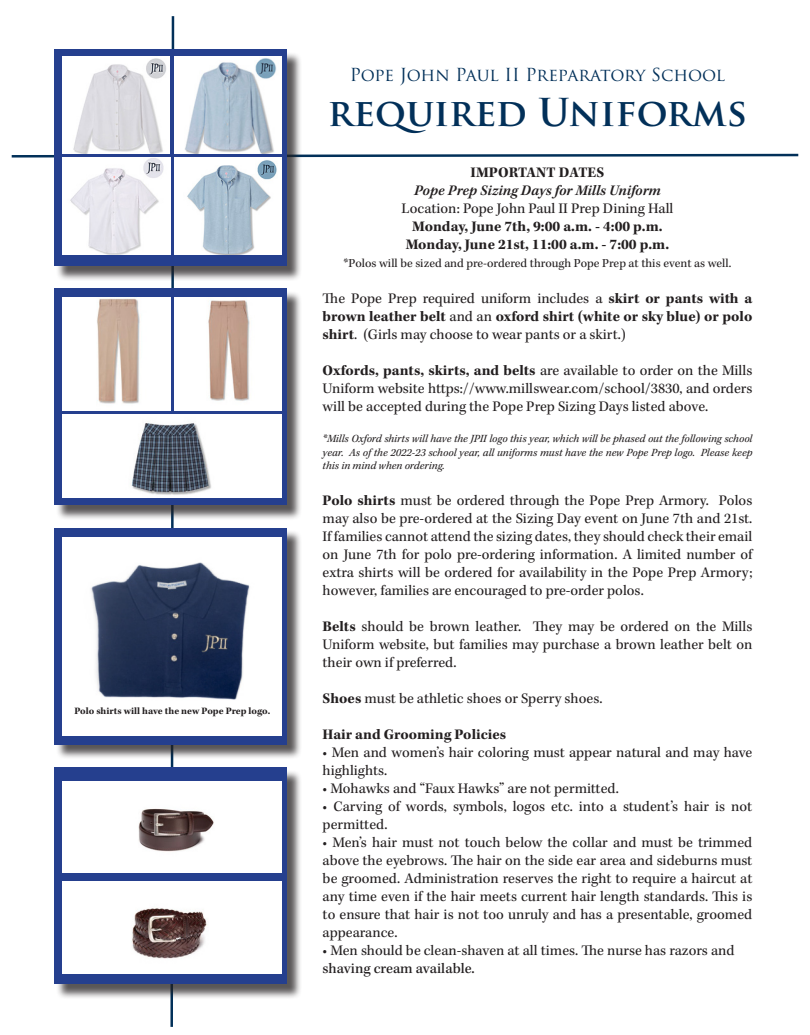
<style>
.page{position:relative;width:810px;height:1035px;background:#fff}
.page>*{position:absolute;margin:0;border:0;box-sizing:border-box;transform-origin:0 0}
.t1{font:700 37.5px "Trajan Pro";color:#023059}
.t2{font:17.5px "Trajan Pro";letter-spacing:-.015em;color:#023059}
.Body_Text{font:15px/18px "Kepler Std";color:#231f20;text-align:justify}
.Body_Text-2{font:700 15px "Kepler Std";color:#231f20}
.Body_Text-3{font:italic 600 15px "Kepler Std";color:#231f20}
.Body_Text-4{font:12.5px "Kepler Std";color:#231f20}
.Body_Text-5{font:italic 11.25px/13.5px "Kepler Std";color:#231f20;text-align:justify}
.t3{font:700 10px "Kepler Std";color:#231f20}
.s1{font-weight:700}
.s2{font-weight:500}
</style>
<div class="page">
<div style="left:56px;top:51px;width:247px;height:230px;background:#231f20;opacity:.75"></div>
<div style="left:54px;top:50px;width:233px;height:216px;background:#253f8e"></div>
<div style="left:56px;top:291px;width:247px;height:230px;background:#231f20;opacity:.75"></div>
<div style="left:54px;top:289px;width:233px;height:216px;background:#253f8e"></div>
<div style="left:56px;top:530px;width:247px;height:230px;background:#231f20;opacity:.75"></div>
<div style="left:54px;top:528px;width:233px;height:216px;background:#253f8e"></div>
<div style="left:56px;top:770px;width:247px;height:230px;background:#231f20;opacity:.75"></div>
<div style="left:54px;top:768px;width:233px;height:216px;background:#253f8e"></div>
<img style="left:62px;top:57px;width:108px;height:97px">
<img style="left:174px;top:57px;width:108px;height:97px">
<img style="left:63px;top:158px;width:107px;height:97px">
<img style="left:174px;top:158px;width:108px;height:97px">
<img style="left:63px;top:297px;width:107px;height:114px">
<img style="left:174px;top:297px;width:108px;height:114px">
<img style="left:63px;top:415px;width:219px;height:83px">
<img style="left:62px;top:537px;width:220px;height:198px">
<img style="left:63px;top:781px;width:219px;height:92px">
<img style="left:63px;top:882px;width:219px;height:92px">
<p class="t3" style="left:74px;top:705px;width:197px">Polo shirts will have the new Pope Prep logo.</p>
<p class="t2" style="left:350px;top:63px;width:377px">Pope John Paul II Preparatory School</p>
<p class="t1" style="left:328px;top:89px;width:421px">required Uniforms</p>
<p class="Body_Text-2" style="left:471px;top:163px;width:135px">IMPORTANT DATES</p>
<p class="Body_Text-3" style="left:414px;top:181px;width:248px">Pope Prep Sizing Days for Mills Uniform</p>
<p class="Body_Text" style="left:402px;top:200px;width:273px">Location: Pope John Paul II Prep Dining Hall</p>
<p class="Body_Text-2" style="left:412px;top:217px;width:252px">Monday, June 7th, 9:00 a.m. - 4:00 p.m.</p>
<p class="Body_Text-2" style="left:406px;top:235px;width:265px">Monday, June 21st, 11:00 a.m. - 7:00 p.m.</p>
<p class="Body_Text-4" style="left:344px;top:256px;width:389px">*Polos will be sized and pre-ordered through Pope Prep at this event as well.</p>
<p class="Body_Text" style="left:323px;top:290px;width:431px">The Pope Prep required uniform includes a <span class="s1">skirt or pants with a brown leather belt</span> and an <span class="s1">oxford shirt (white or sky blue) or polo shirt</span>. (Girls may choose to wear pants or a skirt.)</p>
<p class="Body_Text" style="left:323px;top:362px;width:431px"><span class="s1">Oxfords, pants, skirts, and belts</span> are available to order on the Mills Uniform website https://www.millswear.com/school/3830, and orders will be accepted during the Pope Prep Sizing Days listed above.</p>
<p class="Body_Text-5" style="left:323px;top:432px;width:431px">*Mills Oxford shirts will have the JPII logo this year, which will be phased out the following school year. As of the 2022-23 school year, all uniforms must have the new Pope Prep logo. Please keep this in mind when ordering.</p>
<p class="Body_Text" style="left:323px;top:492px;width:431px"><span class="s1">Polo shirts</span> must be ordered through the Pope Prep Armory. Polos may also be pre-ordered at the Sizing Day event on June 7th and 21st.<br>If families cannot attend the sizing dates, they should check their email on June 7th for polo pre-ordering information. A limited number of extra shirts will be ordered for availability in the Pope Prep Armory; however, families are encouraged to pre-order polos.</p>
<p class="Body_Text" style="left:323px;top:618px;width:431px"><span class="s1">Belts</span> should be brown leather. They may be ordered on the Mills Uniform website, but families may purchase a brown leather belt on their own if preferred.</p>
<p class="Body_Text" style="left:323px;top:690px;width:281px"><span class="s1">Shoes</span> must be athletic shoes or Sperry shoes.</p>
<p class="Body_Text-2" style="left:323px;top:726px;width:185px">Hair and Grooming Policies</p>
<p class="Body_Text" style="left:323px;top:744px;width:431px">• Men and women’s hair coloring must appear natural and may have highlights.</p>
<p class="Body_Text" style="left:323px;top:780px;width:298px">• Mohawks and “Faux Hawks” are not permitted.</p>
<p class="Body_Text" style="left:323px;top:798px;width:431px">• Carving of words, symbols, logos etc. into a student’s hair is not permitted.</p>
<p class="Body_Text" style="left:323px;top:834px;width:431px">• Men’s hair must not touch below the collar and must be trimmed above the eyebrows. The hair on the side ear area and sideburns must be groomed. Administration reserves the right to require a haircut at any time even if the hair meets current hair length standards. This is to ensure that hair is not too unruly and has a presentable, groomed appearance.</p>
<p class="Body_Text" style="left:323px;top:942px;width:413px">• Men should be clean-shaven at all times. The nurse has razors and <span class="s2">shaving cream available.</span></p>
</div>
